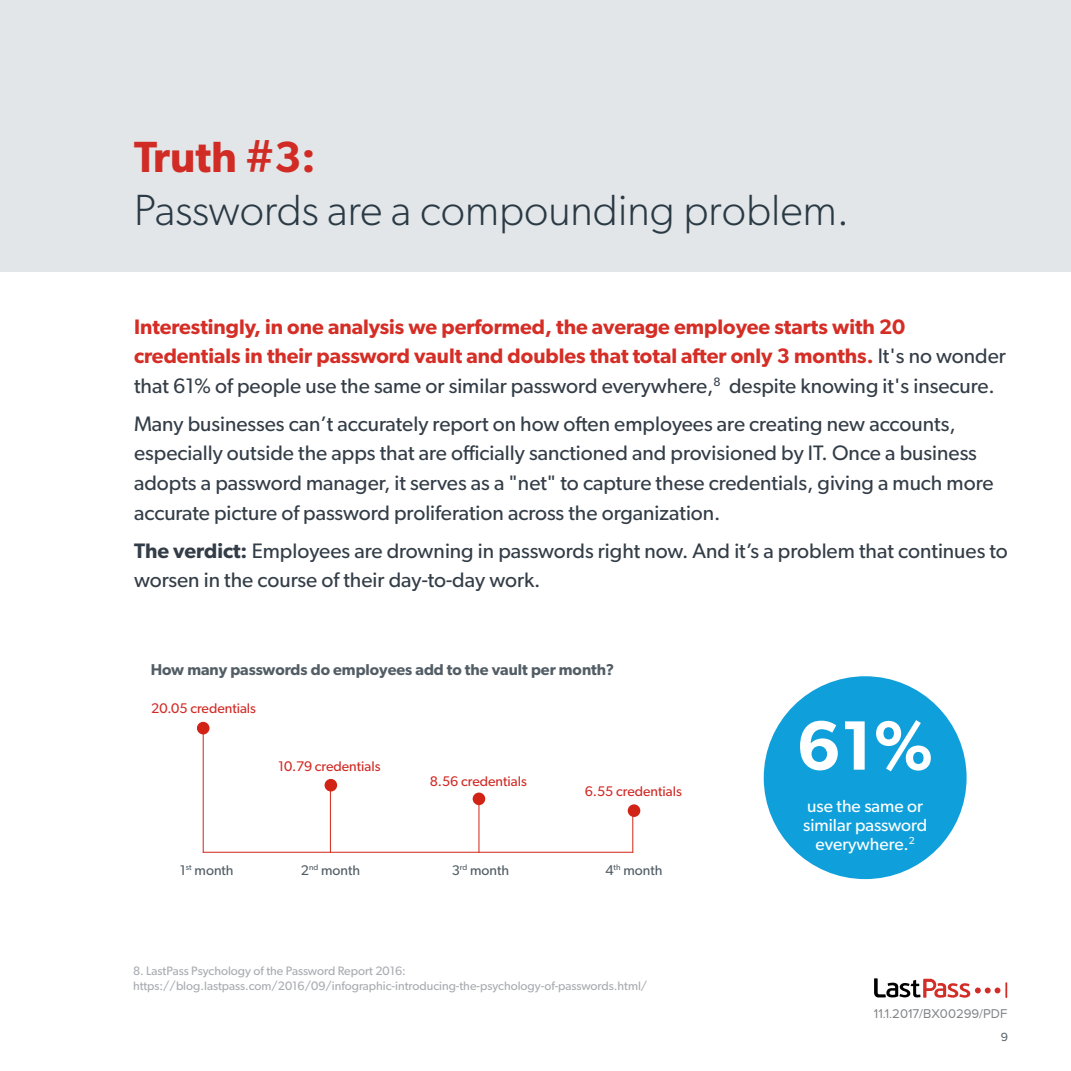
<style>
.page{position:relative;width:1071px;height:1071px;background:#fff}
.page>*{position:absolute;margin:0;border:0;box-sizing:border-box;transform-origin:0 0}
.t1{font:600 70px "Gibson";color:#fff}
.t2{font:300 43.75px "Gibson";color:#2a3a45}
.t3{font:600 43.75px "Gibson";color:#d12b26}
.t4{font:21px/29.8px "Gibson";color:#333d47}
.t5{font:600 21px/29.8px "Gibson";color:#d42e26}
.t6{font:17.5px/18.9px "Gibson";color:#fff;text-align:center}
.t7{font:600 15.75px "Gibson";color:#525d65}
.t8{font:14px "Gibson";color:#d12b26}
.t9{font:14px "Gibson";color:#525d65}
.t10{font:13.12px "Proxima Nova A";color:#808285}
.t11{font:12.25px/14.7px "Gibson";color:#a8abb0}
.t12{font:12.25px "Proxima Nova";color:#525d65}
.s1{font-weight:400;color:#333d47}
.s2{font-weight:600}
</style>
<div class="page">
<div style="left:0;top:0;width:1071px;height:272px;background:#e3e6e8"></div>
<svg style="left:874px;top:978px;width:133px;height:20px"></svg>
<div style="left:764px;top:676px;width:203px;height:203px;background:#0fa0db;border-radius:50%"></div>
<hr style="left:203px;top:852px;width:430px;height:1px;background:#d12417">
<hr style="left:479px;top:799px;width:1px;height:54px;background:#d12417">
<hr style="left:330px;top:785px;width:1px;height:68px;background:#d12417">
<hr style="left:203px;top:728px;width:1px;height:125px;background:#d12417">
<hr style="left:632px;top:811px;width:1px;height:42px;background:#d12417">
<div style="left:325px;top:779px;width:12px;height:13px;background:#d12417;border-radius:50%"></div>
<div style="left:197px;top:722px;width:13px;height:12px;background:#d12417;border-radius:50%"></div>
<div style="left:473px;top:793px;width:12px;height:12px;background:#d12417;border-radius:50%"></div>
<div style="left:628px;top:804px;width:12px;height:13px;background:#d12417;border-radius:50%"></div>
<h2 class="t3" style="left:134px;top:131px;width:183px">Truth #3:</h2>
<h2 class="t2" style="left:134px;top:183px;width:717px">Passwords are a compounding problem.</h2>
<p class="t5" style="left:134px;top:311px;width:873px">Interestingly, in one analysis we performed, the average employee starts with 20 credentials in their password vault and doubles that total after only 3 months. <span class="s1">It's no wonder that 61% of people use the same or similar password everywhere,</span><sup>8</sup> <span class="s1">despite knowing it's insecure.</span></p>
<p class="t4" style="left:134px;top:408px;width:861px">Many businesses can’t accurately report on how often employees are creating new accounts, especially outside the apps that are officially sanctioned and provisioned by IT. Once a business adopts a password manager, it serves as a "net" to capture these credentials, giving a much more accurate picture of password proliferation across the organization.</p>
<p class="t4" style="left:134px;top:535px;width:875px"><span class="s2">The verdict:</span> Employees are drowning in passwords right now. And it’s a problem that continues to worsen in the course of their day-to-day work.</p>
<p class="t7" style="left:151px;top:661px;width:465px">How many passwords do employees add to the vault per month?</p>
<p class="t8" style="left:151px;top:700px;width:106px">20.05 credentials</p>
<p class="t8" style="left:278px;top:757px;width:104px">10.79 credentials</p>
<p class="t9" style="left:180px;top:862px;width:55px">1<sup>st</sup> month</p>
<p class="t9" style="left:301px;top:862px;width:61px">2<sup>nd</sup> month</p>
<p class="t8" style="left:430px;top:773px;width:99px">8.56 credentials</p>
<p class="t9" style="left:452px;top:862px;width:59px">3<sup>rd</sup> month</p>
<p class="t8" style="left:585px;top:783px;width:99px">6.55 credentials</p>
<p class="t9" style="left:605px;top:862px;width:59px">4<sup>th</sup> month</p>
<p class="t11" style="left:133px;top:964px;width:516px">8. LastPass Psychology of the Password Report 2016: https://blog.lastpass.com/2016/09/infographic-introducing-the-psychology-of-passwords.html/</p>
<h1 class="t1" style="left:797px;top:704px;width:139px">61%</h1>
<p class="t6" style="left:803px;top:796px;width:126px">use the same or similar password everywhere.<sup>2</sup></p>
<p class="t10" style="left:874px;top:1007px;width:135px">11.1.2017/BX00299/PDF</p>
<p class="t12" style="left:1001px;top:1031px;width:9px">9</p>
</div>
